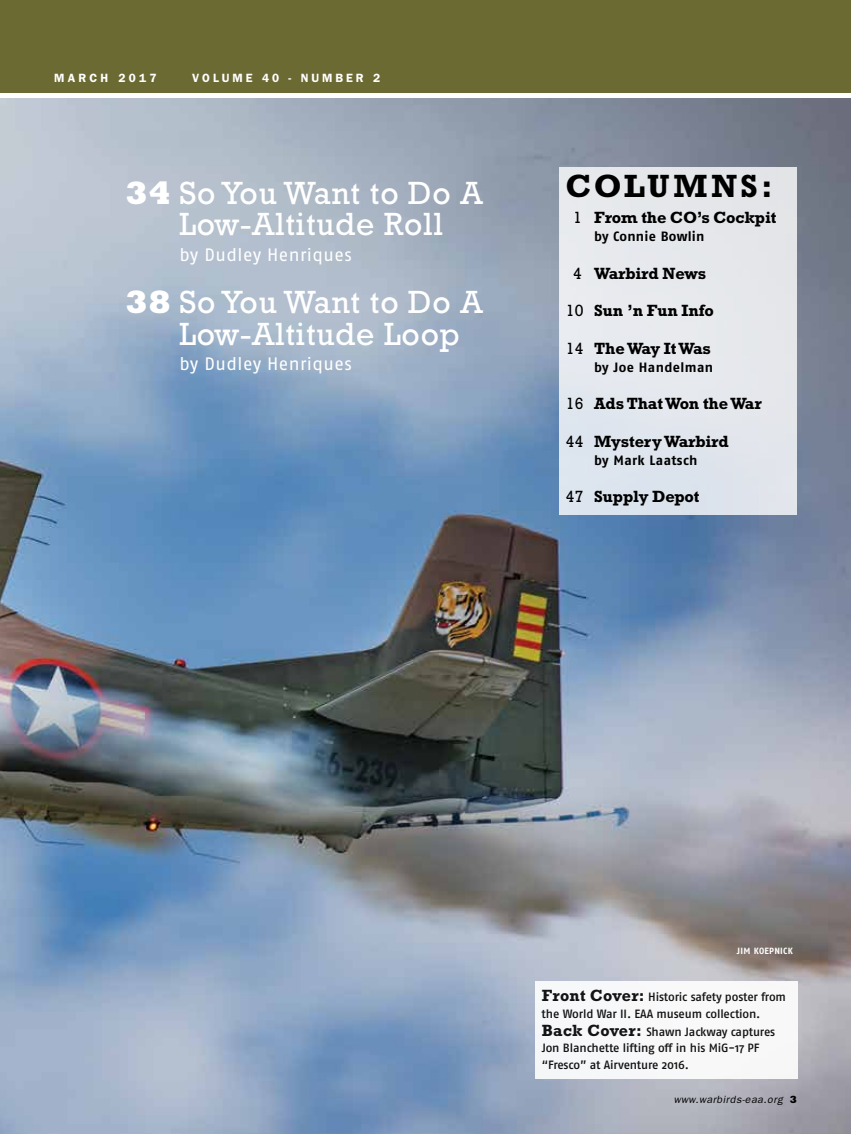
<style>
.page{position:relative;width:851px;height:1134px;background:#fff}
.page>*{position:absolute;margin:0;border:0;box-sizing:border-box;transform-origin:0 0}
.t1{font:32.7px/31.5px "Rockwell";letter-spacing:.025em;color:#fff;text-align:center}
.t2{font:700 32.7px "Rockwell";letter-spacing:.09em;color:#000}
.t3{font:18px "Fago OT";letter-spacing:.025em;color:#fff}
.t4{font:700 16.5px "Rockwell";letter-spacing:-.01em;color:#000}
.t5{font:700 13.5px "Fago OT";letter-spacing:.025em;color:#000}
.t6{font:500 12px/16.5px "Fago OT";letter-spacing:-.015em;color:#000}
.t7{font:600 12px "Franklin Gothic";letter-spacing:.25em;color:#fff}
.t8{font:600 12px "Franklin Gothic";letter-spacing:.28em;color:#fff}
.t9{font:italic 10.5px "Franklin Gothic";letter-spacing:.05em;color:#000}
.t10{font:700 9px "Fago OT";letter-spacing:.03em;color:#fff}
.s1{font-family:"Rockwell Std";font-weight:800}
.s2{font-weight:400}
.s3{font-family:"Rockwell";font-weight:700;font-size:16.5px}
.s4{font-family:"Rockwell Std";font-weight:800;font-style:normal}
</style>
<div class="page">
<img style="left:0;top:98px;width:850px;height:1036px">
<div style="left:559px;top:167px;width:237px;height:348px;background:#e5e7ec"></div>
<div style="left:0;top:0;width:850px;height:93px;background:#6c6a33"></div>
<div style="left:535px;top:982px;width:262px;height:97px;background:#f8f8f9"></div>
<p class="t8" style="left:54px;top:71px;width:104px">MARCH 2017</p>
<p class="t7" style="left:192px;top:71px;width:189px">VOLUME 40 - NUMBER 2</p>
<h1 class="t1" style="left:125px;top:176px;width:359px"><span class="s1">34</span> So You Want to Do A<br>Low-Altitude Roll</h1>
<h2 class="t3" style="left:179px;top:243px;width:174px">by Dudley Henriques</h2>
<h1 class="t1" style="left:179px;top:286px;width:305px;text-align:left;text-indent:-54px"><span class="s1">38</span> So You Want to Do A<br>Low-Altitude Loop</h1>
<h2 class="t3" style="left:179px;top:353px;width:174px">by Dudley Henriques</h2>
<h1 class="t2" style="left:565px;top:167px;width:208px">COLUMNS:</h1>
<h3 class="t4" style="left:573px;top:208px;width:205px"><span class="s2">1</span> From the CO’s Cockpit</h3>
<p class="t5" style="left:594px;top:229px;width:112px">by Connie Bowlin</p>
<h3 class="t4" style="left:573px;top:264px;width:135px"><span class="s2">4</span> Warbird News</h3>
<h3 class="t4" style="left:565px;top:301px;width:150px"><span class="s2">10</span> Sun ’n Fun Info</h3>
<h3 class="t4" style="left:565px;top:339px;width:147px"><span class="s2">14</span> The Way It Was</h3>
<p class="t5" style="left:594px;top:359px;width:120px">by Joe Handelman</p>
<h3 class="t4" style="left:565px;top:394px;width:197px"><span class="s2">16</span> Ads That Won the War</h3>
<h3 class="t4" style="left:565px;top:432px;width:164px"><span class="s2">44</span> Mystery Warbird</h3>
<p class="t5" style="left:594px;top:452px;width:105px">by Mark Laatsch</p>
<h3 class="t4" style="left:565px;top:487px;width:135px"><span class="s2">47</span> Supply Depot</h3>
<p class="t10" style="left:737px;top:946px;width:57px">JIM KOEPNICK</p>
<p class="t6" style="left:541px;top:989px;width:246px"><span class="s3">Front Cover:</span> Historic safety poster from the World War II. EAA museum collection.</p>
<p class="t6" style="left:541px;top:1023px;width:235px"><span class="s3">Back Cover:</span> Shawn Jackway captures<br>Jon Blanchette lifting off in his MiG-17 PF “Fresco” at Airventure 2016.</p>
<p class="t9" style="left:673px;top:1093px;width:125px">www.warbirds-eaa.org <span class="s4">3</span></p>
</div>
